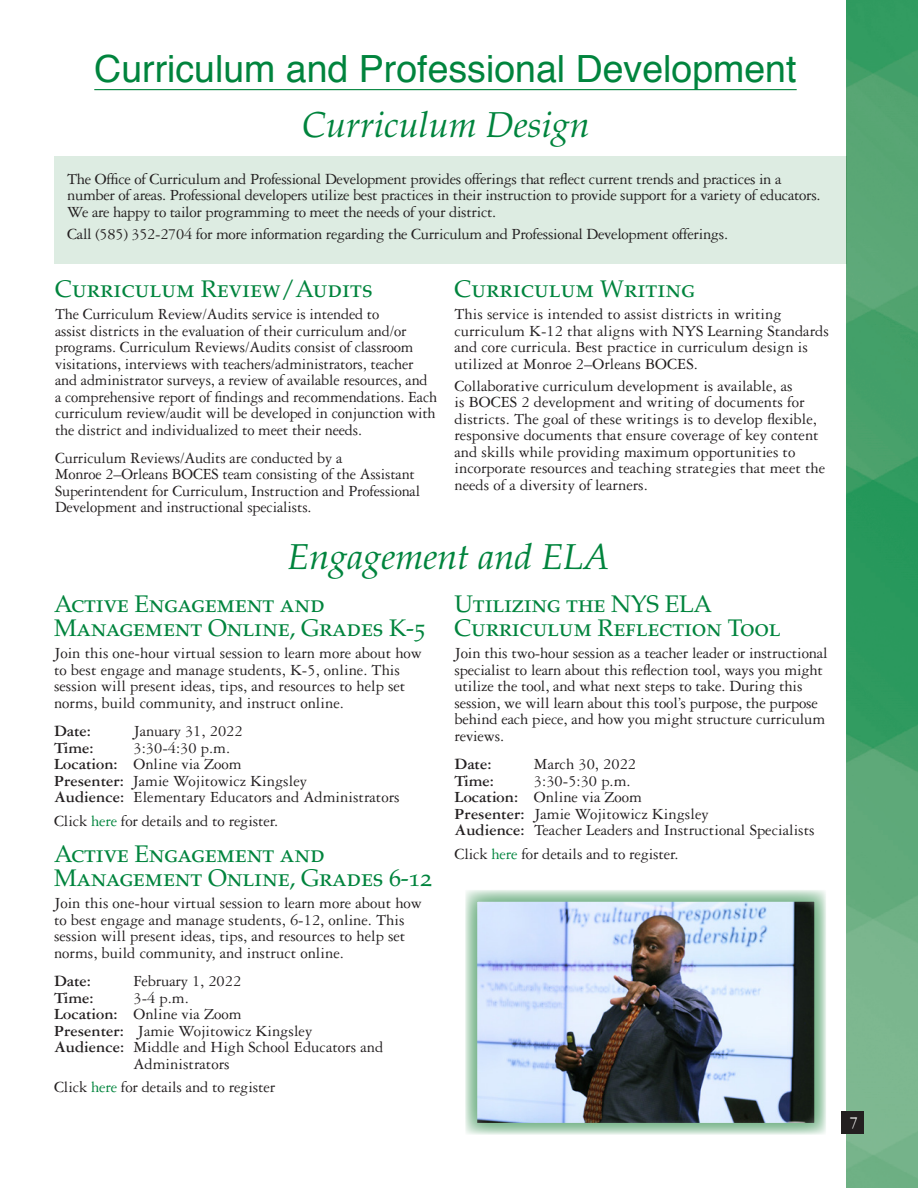
<style>
.page{position:relative;width:918px;height:1188px;background:#fff}
.page>*{position:absolute;margin:0;border:0;box-sizing:border-box;transform-origin:0 0}
.Heading{font:37.5px "Helvetica";color:#00843d}
.Curriculum_heads{font:36px "Palatino Italic Os F";color:#00843d}
.Paragraph_heads{font:24px/24px "Palatino SC";letter-spacing:-.01em;color:#00843d}
.t1{font:18px "Garamond Three";color:#fff}
.body{font:16.5px/16.5px "Garamond Three";letter-spacing:-.01em;color:#231f20}
.body-2{font:700 16.5px "Garamond Three";color:#231f20}
.s1{font-weight:700}
.s2{color:#00843d}
</style>
<div class="page">
<img style="left:478px;top:903px;width:335px;height:219px">
<div style="left:465px;top:890px;width:361px;height:245px;border:12px solid #77b48a"></div>
<div style="left:54px;top:156px;width:792px;height:108px;background:#ddece2"></div>
<hr style="left:94px;top:89px;width:703px;height:1px;background:#00843d">
<img style="left:846px;top:0;width:72px;height:1188px">
<div style="left:842px;top:1112px;width:22px;height:22px;background:#231f20"></div>
<p class="Heading" style="left:94px;top:40px;width:704px">Curriculum and Professional Development</p>
<p class="Curriculum_heads" style="left:302px;top:104px;width:289px">Curriculum Design</p>
<p class="body" style="left:67px;top:171px;width:755px">The Office of Curriculum and Professional Development provides offerings that reflect current trends and practices in a number of areas. Professional developers utilize best practices in their instruction to provide support for a variety of educators.<br>We are happy to tailor programming to meet the needs of your district.</p>
<p class="body" style="left:67px;top:225px;width:662px">Call (585) 352-2704 for more information regarding the Curriculum and Professional Development offerings.</p>
<p class="Paragraph_heads" style="left:454px;top:277px;width:242px">Curriculum Writing</p>
<p class="body" style="left:454px;top:306px;width:376px">This service is intended to assist districts in writing curriculum K-12 that aligns with NYS Learning Standards and core curricula. Best practice in curriculum design is utilized at Monroe 2–Orleans BOCES.</p>
<p class="body" style="left:454px;top:378px;width:372px">Collaborative curriculum development is available, as<br>is BOCES 2 development and writing of documents for districts. The goal of these writings is to develop flexible, responsive documents that ensure coverage of key content and skills while providing maximum opportunities to incorporate resources and teaching strategies that meet the needs of a diversity of learners.</p>
<p class="Paragraph_heads" style="left:55px;top:277px;width:319px">Curriculum Review/Audits</p>
<p class="body" style="left:55px;top:306px;width:384px">The Curriculum Review/Audits service is intended to<br>assist districts in the evaluation of their curriculum and/or programs. Curriculum Reviews/Audits consist of classroom visitations, interviews with teachers/administrators, teacher and administrator surveys, a review of available resources, and a comprehensive report of findings and recommendations. Each curriculum review/audit will be developed in conjunction with the district and individualized to meet their needs.</p>
<p class="body" style="left:55px;top:450px;width:367px">Curriculum Reviews/Audits are conducted by a<br>Monroe 2–Orleans BOCES team consisting of the Assistant Superintendent for Curriculum, Instruction and Professional Development and instructional specialists.</p>
<p class="Curriculum_heads" style="left:287px;top:536px;width:324px">Engagement and ELA</p>
<p class="Paragraph_heads" style="left:454px;top:592px;width:328px">Utilizing the NYS ELA<br>Curriculum Reflection Tool</p>
<p class="body" style="left:454px;top:645px;width:375px">Join this two-hour session as a teacher leader or instructional specialist to learn about this reflection tool, ways you might utilize the tool, and what next steps to take. During this session, we will learn about this tool’s purpose, the purpose behind each piece, and how you might structure curriculum reviews.</p>
<p class="body-2" style="left:454px;top:755px;width:39px">Date:</p>
<p class="body" style="left:534px;top:756px;width:104px">March 30, 2022</p>
<p class="body-2" style="left:454px;top:772px;width:41px">Time:</p>
<p class="body" style="left:534px;top:773px;width:98px">3:30-5:30 p.m.</p>
<p class="body" style="left:455px;top:789px;width:189px"><span class="s1">Location:</span> Online via Zoom</p>
<p class="body" style="left:455px;top:806px;width:256px"><span class="s1">Presenter:</span> Jamie Wojitowicz Kingsley</p>
<p class="body" style="left:455px;top:822px;width:362px"><span class="s1">Audience:</span> Teacher Leaders and Instructional Specialists</p>
<p class="body" style="left:455px;top:845px;width:226px">Click <span class="s2">here</span> for details and to register.</p>
<p class="Paragraph_heads" style="left:54px;top:592px;width:373px">Active Engagement and<br>Management Online, Grades K-5</p>
<p class="body" style="left:54px;top:645px;width:369px">Join this one-hour virtual session to learn more about how to best engage and manage students, K-5, online. This session will present ideas, tips, and resources to help set norms, build community, and instruct online.</p>
<p class="body-2" style="left:54px;top:722px;width:39px">Date:</p>
<p class="body" style="left:133px;top:723px;width:111px">January 31, 2022</p>
<p class="body-2" style="left:54px;top:739px;width:41px">Time:</p>
<p class="body" style="left:133px;top:740px;width:98px">3:30-4:30 p.m.</p>
<p class="body" style="left:54px;top:756px;width:255px"><span class="s1">Location:</span> Online via Zoom<br><span class="s1">Presenter:</span> Jamie Wojitowicz Kingsley</p>
<p class="body" style="left:54px;top:789px;width:347px"><span class="s1">Audience:</span> Elementary Educators and Administrators</p>
<p class="body" style="left:54px;top:812px;width:226px">Click <span class="s2">here</span> for details and to register.</p>
<p class="Paragraph_heads" style="left:54px;top:842px;width:380px">Active Engagement and<br>Management Online, Grades 6-12</p>
<p class="body" style="left:54px;top:895px;width:369px">Join this one-hour virtual session to learn more about how to best engage and manage students, 6-12, online. This session will present ideas, tips, and resources to help set norms, build community, and instruct online.</p>
<p class="body-2" style="left:54px;top:972px;width:39px">Date:</p>
<p class="body" style="left:133px;top:973px;width:109px">February 1, 2022</p>
<p class="body-2" style="left:54px;top:989px;width:41px">Time:</p>
<p class="body" style="left:133px;top:990px;width:57px">3-4 p.m.</p>
<p class="body" style="left:54px;top:1006px;width:189px"><span class="s1">Location:</span> Online via Zoom</p>
<p class="body" style="left:54px;top:1023px;width:260px"><span class="s1">Presenter:</span> Jamie Wojitowicz Kingsley</p>
<p class="body" style="left:133px;top:1039px;width:251px;text-indent:-79px"><span class="s1">Audience:</span> Middle and High School Educators and<br>Administrators</p>
<p class="body" style="left:54px;top:1079px;width:223px">Click <span class="s2">here</span> for details and to register</p>
<p class="t1" style="left:849px;top:1113px;width:10px">7</p>
</div>
